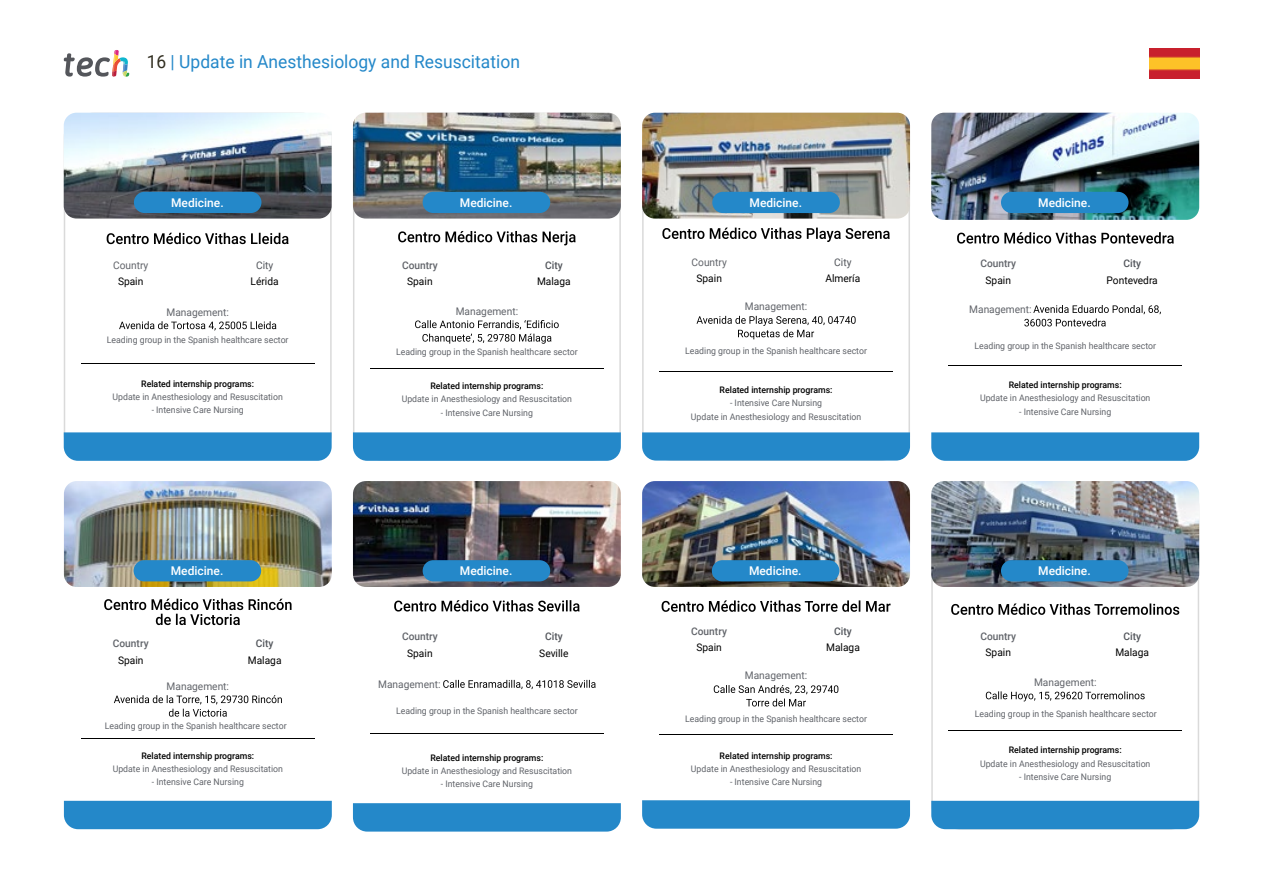
<style>
.page{position:relative;width:1263px;height:893px;background:#fff}
.page>*{position:absolute;margin:0;border:0;box-sizing:border-box;transform-origin:0 0}
.t1{font:18px "Roboto";color:#2488c9}
.t2{font:500 12px "Roboto";color:#fff}
.t3{font:10.5px "Roboto";color:#61646a}
.t4{font:10.5px "Roboto";color:#000}
.t5{font:500 10.5px "Roboto";color:#61646a}
.t6{font:500 10.5px "Roboto";color:#52555b}
.t7{font:10.5px "Roboto";color:#52555b}
.t8{font:9px/13.2px "Roboto";color:#61646a;text-align:center}
.t9{font:500 9px "Roboto";color:#000}
.s1{color:#312e20}
</style>
<div class="page">
<img style="left:1150px;top:49px;width:49px;height:30px">
<svg style="left:64px;top:50px;width:65px;height:27px"></svg>
<svg style="left:63px;top:112px;width:269px;height:337px"></svg>
<img style="left:64px;top:113px;width:268px;height:106px">
<div style="left:134px;top:192px;width:127px;height:21px;background:#2488c9;border-radius:11px"></div>
<svg style="left:64px;top:432px;width:268px;height:29px;background:#2b8bca"></svg>
<hr style="left:81px;top:363px;width:234px;height:1px;background:#000">
<svg style="left:107px;top:233px;width:182px;height:11px"></svg>
<svg style="left:119px;top:321px;width:157px;height:10px"></svg>
<svg style="left:352px;top:112px;width:269px;height:326px"></svg>
<img style="left:353px;top:113px;width:268px;height:106px">
<div style="left:423px;top:192px;width:127px;height:21px;background:#2488c9;border-radius:11px"></div>
<svg style="left:353px;top:432px;width:268px;height:29px;background:#2a8bca"></svg>
<hr style="left:370px;top:368px;width:234px;height:1px;background:#000">
<svg style="left:398px;top:231px;width:178px;height:14px"></svg>
<svg style="left:415px;top:320px;width:144px;height:24px"></svg>
<svg style="left:642px;top:112px;width:269px;height:325px"></svg>
<img style="left:642px;top:113px;width:268px;height:106px">
<div style="left:712px;top:192px;width:128px;height:21px;background:#2488c9;border-radius:11px"></div>
<svg style="left:642px;top:432px;width:268px;height:29px;background:#2c8cca"></svg>
<hr style="left:659px;top:372px;width:234px;height:1px;background:#000">
<svg style="left:662px;top:228px;width:228px;height:14px"></svg>
<svg style="left:696px;top:316px;width:160px;height:23px"></svg>
<img style="left:931px;top:113px;width:268px;height:107px">
<div style="left:1001px;top:192px;width:127px;height:21px;background:#2488c9;border-radius:11px"></div>
<svg style="left:931px;top:432px;width:268px;height:29px;background:#2b8bca"></svg>
<hr style="left:948px;top:366px;width:234px;height:1px;background:#000">
<svg style="left:957px;top:232px;width:217px;height:12px"></svg>
<svg style="left:1024px;top:305px;width:137px;height:21px"></svg>
<img style="left:64px;top:481px;width:268px;height:106px">
<div style="left:134px;top:560px;width:127px;height:21px;background:#2488c9;border-radius:11px"></div>
<div style="left:64px;top:801px;width:268px;height:28px;background:#2488c9"></div>
<hr style="left:81px;top:738px;width:234px;height:1px;background:#000">
<svg style="left:104px;top:599px;width:188px;height:26px"></svg>
<svg style="left:114px;top:695px;width:168px;height:22px"></svg>
<img style="left:353px;top:481px;width:268px;height:106px">
<div style="left:423px;top:560px;width:127px;height:21px;background:#2488c9;border-radius:11px"></div>
<svg style="left:353px;top:803px;width:268px;height:29px;background:#2a8bca"></svg>
<hr style="left:370px;top:734px;width:234px;height:1px;background:#000">
<svg style="left:394px;top:600px;width:186px;height:11px"></svg>
<svg style="left:443px;top:680px;width:153px;height:9px"></svg>
<img style="left:642px;top:481px;width:268px;height:106px">
<div style="left:712px;top:560px;width:127px;height:21px;background:#2488c9;border-radius:11px"></div>
<svg style="left:642px;top:800px;width:268px;height:29px;background:#2a8bca"></svg>
<hr style="left:659px;top:735px;width:234px;height:1px;background:#000">
<svg style="left:662px;top:600px;width:228px;height:12px"></svg>
<svg style="left:714px;top:685px;width:124px;height:21px"></svg>
<svg style="left:931px;top:519px;width:269px;height:311px"></svg>
<img style="left:931px;top:481px;width:268px;height:106px">
<div style="left:1001px;top:560px;width:127px;height:21px;background:#2488c9;border-radius:11px"></div>
<div style="left:931px;top:801px;width:268px;height:28px;background:#2488c9"></div>
<hr style="left:948px;top:730px;width:234px;height:1px;background:#000">
<svg style="left:951px;top:603px;width:228px;height:12px"></svg>
<svg style="left:986px;top:691px;width:159px;height:10px"></svg>
<h1 class="t1" style="left:147px;top:49px;width:375px"><span class="s1">16</span> | Update in Anesthesiology and Resuscitation</h1>
<h2 class="t2" style="left:171px;top:194px;width:54px">Medicine.</h2>
<h2 class="t2" style="left:460px;top:194px;width:54px">Medicine.</h2>
<h2 class="t2" style="left:749px;top:194px;width:54px">Medicine.</h2>
<h2 class="t2" style="left:1038px;top:194px;width:54px">Medicine.</h2>
<p class="t3" style="left:113px;top:258px;width:37px">Country</p>
<p class="t4" style="left:118px;top:274px;width:27px">Spain</p>
<p class="t7" style="left:256px;top:258px;width:19px">City</p>
<p class="t4" style="left:251px;top:274px;width:30px">Lérida</p>
<p class="t5" style="left:402px;top:258px;width:37px">Country</p>
<p class="t4" style="left:407px;top:274px;width:27px">Spain</p>
<p class="t6" style="left:545px;top:258px;width:19px">City</p>
<p class="t4" style="left:537px;top:274px;width:35px">Malaga</p>
<p class="t3" style="left:691px;top:254px;width:37px">Country</p>
<p class="t4" style="left:696px;top:271px;width:27px">Spain</p>
<p class="t7" style="left:834px;top:254px;width:19px">City</p>
<p class="t4" style="left:825px;top:271px;width:36px">Almería</p>
<p class="t5" style="left:980px;top:256px;width:37px">Country</p>
<p class="t4" style="left:985px;top:272px;width:27px">Spain</p>
<p class="t6" style="left:1123px;top:256px;width:19px">City</p>
<p class="t4" style="left:1106px;top:272px;width:53px">Pontevedra</p>
<p class="t3" style="left:166px;top:304px;width:64px">Management:</p>
<p class="t8" style="left:107px;top:333px;width:183px">Leading group in the Spanish healthcare sector</p>
<p class="t9" style="left:141px;top:377px;width:114px">Related internship programs:</p>
<p class="t8" style="left:113px;top:390px;width:172px">Update in Anesthesiology and Resuscitation</p>
<p class="t8" style="left:152px;top:403px;width:94px">- Intensive Care Nursing</p>
<p class="t3" style="left:456px;top:303px;width:64px">Management:</p>
<p class="t8" style="left:396px;top:345px;width:183px">Leading group in the Spanish healthcare sector</p>
<p class="t9" style="left:430px;top:380px;width:114px">Related internship programs:</p>
<p class="t8" style="left:402px;top:392px;width:172px">Update in Anesthesiology and Resuscitation</p>
<p class="t8" style="left:441px;top:405px;width:94px">- Intensive Care Nursing</p>
<p class="t3" style="left:745px;top:299px;width:64px">Management:</p>
<p class="t8" style="left:685px;top:344px;width:183px">Leading group in the Spanish healthcare sector</p>
<p class="t9" style="left:720px;top:384px;width:114px">Related internship programs:</p>
<p class="t8" style="left:691px;top:396px;width:172px">- Intensive Care Nursing<br>Update in Anesthesiology and Resuscitation</p>
<p class="t3" style="left:969px;top:302px;width:64px">Management:</p>
<p class="t8" style="left:974px;top:339px;width:183px">Leading group in the Spanish healthcare sector</p>
<p class="t9" style="left:1009px;top:379px;width:114px">Related internship programs:</p>
<p class="t8" style="left:980px;top:391px;width:172px">Update in Anesthesiology and Resuscitation</p>
<p class="t8" style="left:1019px;top:404px;width:94px">- Intensive Care Nursing</p>
<h2 class="t2" style="left:171px;top:563px;width:54px">Medicine.</h2>
<h2 class="t2" style="left:460px;top:563px;width:54px">Medicine.</h2>
<h2 class="t2" style="left:749px;top:563px;width:54px">Medicine.</h2>
<h2 class="t2" style="left:1038px;top:563px;width:54px">Medicine.</h2>
<p class="t5" style="left:113px;top:636px;width:37px">Country</p>
<p class="t4" style="left:118px;top:652px;width:27px">Spain</p>
<p class="t6" style="left:256px;top:636px;width:19px">City</p>
<p class="t4" style="left:248px;top:652px;width:35px">Malaga</p>
<p class="t5" style="left:402px;top:629px;width:37px">Country</p>
<p class="t4" style="left:407px;top:645px;width:27px">Spain</p>
<p class="t6" style="left:545px;top:629px;width:19px">City</p>
<p class="t4" style="left:539px;top:645px;width:31px">Seville</p>
<p class="t5" style="left:691px;top:623px;width:37px">Country</p>
<p class="t4" style="left:696px;top:640px;width:27px">Spain</p>
<p class="t6" style="left:834px;top:623px;width:19px">City</p>
<p class="t4" style="left:826px;top:640px;width:35px">Malaga</p>
<p class="t5" style="left:980px;top:628px;width:37px">Country</p>
<p class="t4" style="left:985px;top:645px;width:27px">Spain</p>
<p class="t6" style="left:1123px;top:628px;width:19px">City</p>
<p class="t4" style="left:1115px;top:645px;width:35px">Malaga</p>
<p class="t3" style="left:167px;top:678px;width:64px">Management:</p>
<p class="t8" style="left:105px;top:718px;width:183px">Leading group in the Spanish healthcare sector</p>
<p class="t9" style="left:141px;top:749px;width:114px">Related internship programs:</p>
<p class="t8" style="left:113px;top:762px;width:172px">Update in Anesthesiology and Resuscitation</p>
<p class="t8" style="left:152px;top:775px;width:94px">- Intensive Care Nursing</p>
<p class="t3" style="left:378px;top:677px;width:64px">Management:</p>
<p class="t8" style="left:396px;top:704px;width:183px">Leading group in the Spanish healthcare sector</p>
<p class="t9" style="left:430px;top:751px;width:114px">Related internship programs:</p>
<p class="t8" style="left:402px;top:764px;width:172px">Update in Anesthesiology and Resuscitation</p>
<p class="t8" style="left:441px;top:777px;width:94px">- Intensive Care Nursing</p>
<p class="t3" style="left:745px;top:668px;width:64px">Management:</p>
<p class="t8" style="left:685px;top:711px;width:183px">Leading group in the Spanish healthcare sector</p>
<p class="t9" style="left:720px;top:749px;width:114px">Related internship programs:</p>
<p class="t8" style="left:691px;top:762px;width:172px">Update in Anesthesiology and Resuscitation</p>
<p class="t8" style="left:730px;top:775px;width:94px">- Intensive Care Nursing</p>
<p class="t3" style="left:1034px;top:675px;width:64px">Management:</p>
<p class="t8" style="left:975px;top:707px;width:183px">Leading group in the Spanish healthcare sector</p>
<p class="t9" style="left:1009px;top:744px;width:114px">Related internship programs:</p>
<p class="t8" style="left:980px;top:756px;width:172px">Update in Anesthesiology and Resuscitation</p>
<p class="t8" style="left:1019px;top:770px;width:94px">- Intensive Care Nursing</p>
</div>
